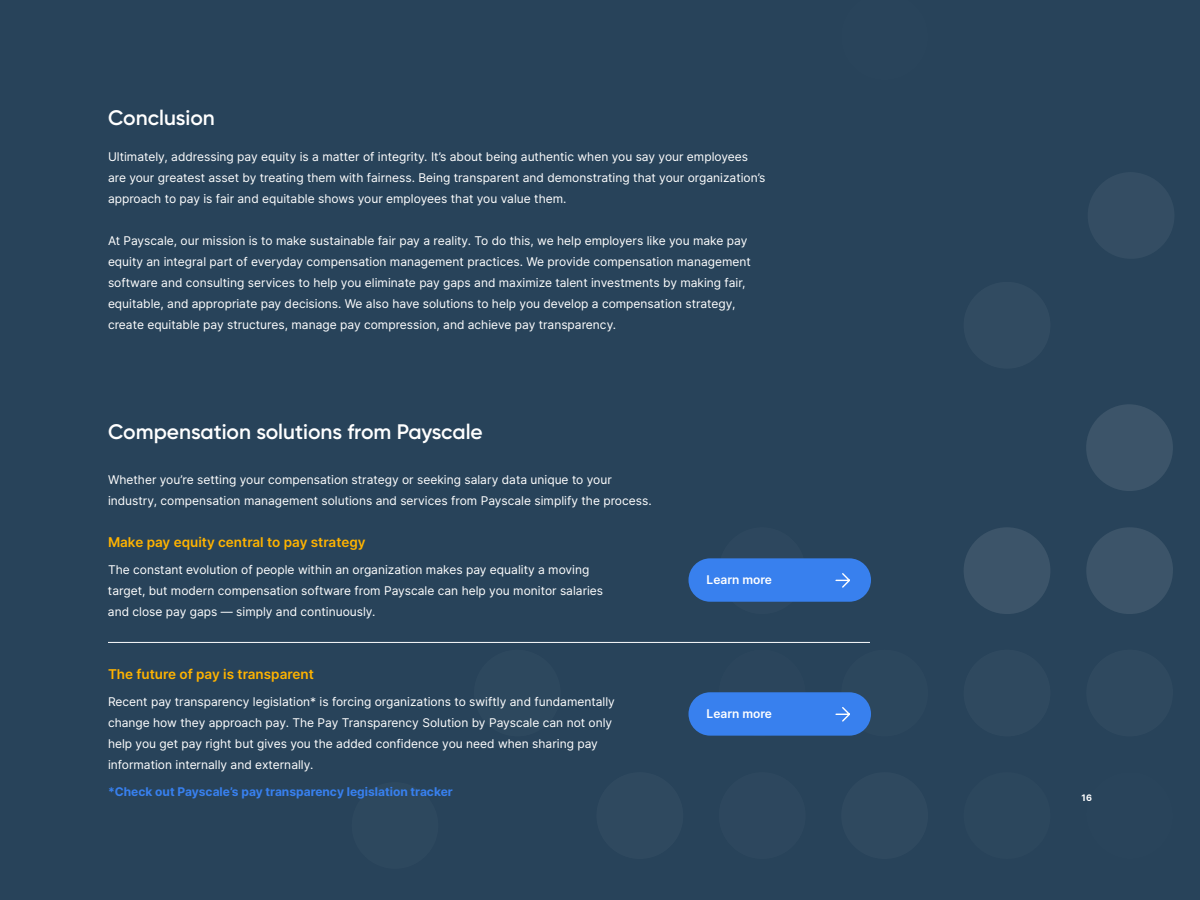
<style>
.page{position:relative;width:1200px;height:900px;background:#fff}
.page>*{position:absolute;margin:0;border:0;box-sizing:border-box;transform-origin:0 0}
.t1{font:600 21px "Gilroy";color:#fff}
.t2{font:600 13.5px "Inter";color:#ffb300}
.t3{font:12px/21px "Inter";color:#fff}
.t4{font:700 12px "Inter";color:#3880ee}
.t5{font:600 12px "Inter";color:#fff}
.t6{font:700 9px "Inter";color:#fff}
</style>
<div class="page">
<div style="left:1px;top:0;width:1199px;height:900px;background:#28435a"></div>
<div style="left:1088px;top:172px;width:87px;height:87px;background:#344d63;border-radius:50%"></div>
<div style="left:1086px;top:404px;width:87px;height:87px;background:#3c5469;border-radius:50%"></div>
<svg style="left:1086px;top:527px;width:87px;height:87px"></svg>
<div style="left:964px;top:527px;width:86px;height:87px;background:#3c5469;border-radius:50%"></div>
<div style="left:964px;top:282px;width:86px;height:87px;background:#314b61;border-radius:50%"></div>
<div style="left:964px;top:650px;width:86px;height:86px;background:#2f495f;border-radius:50%"></div>
<div style="left:841px;top:650px;width:87px;height:86px;background:#2c475d;border-radius:50%"></div>
<div style="left:964px;top:772px;width:86px;height:87px;background:#2c475d;border-radius:50%"></div>
<div style="left:841px;top:772px;width:87px;height:87px;background:#2f495f;border-radius:50%"></div>
<div style="left:719px;top:527px;width:87px;height:87px;background:#2d475e;border-radius:50%"></div>
<div style="left:719px;top:772px;width:87px;height:87px;background:#2d475e;border-radius:50%"></div>
<div style="left:596px;top:772px;width:87px;height:87px;background:#2f495f;border-radius:50%"></div>
<div style="left:474px;top:650px;width:87px;height:86px;background:#2d485e;border-radius:50%"></div>
<div style="left:352px;top:782px;width:86px;height:87px;background:#2d485e;border-radius:50%"></div>
<div style="left:689px;top:558px;width:182px;height:44px;background:#3880ee;border-radius:22px"></div>
<svg style="left:835px;top:573px;width:15px;height:15px"></svg>
<div style="left:689px;top:692px;width:182px;height:44px;background:#3880ee;border-radius:22px"></div>
<svg style="left:835px;top:707px;width:15px;height:15px"></svg>
<hr style="left:108px;top:642px;width:762px;height:1px;background:#fff">
<h1 class="t1" style="left:108px;top:104px;width:108px">Conclusion</h1>
<p class="t3" style="left:108px;top:146px;width:659px">Ultimately, addressing pay equity is a matter of integrity. It’s about being authentic when you say your employees are your greatest asset by treating them with fairness. Being transparent and demonstrating that your organization’s approach to pay is fair and equitable shows your employees that you value them.</p>
<p class="t3" style="left:108px;top:230px;width:644px">At Payscale, our mission is to make sustainable fair pay a reality. To do this, we help employers like you make pay equity an integral part of everyday compensation management practices. We provide compensation management software and consulting services to help you eliminate pay gaps and maximize talent investments by making fair, equitable, and appropriate pay decisions. We also have solutions to help you develop a compensation strategy, create equitable pay structures, manage pay compression, and achieve pay transparency.</p>
<h1 class="t1" style="left:108px;top:419px;width:376px">Compensation solutions from Payscale</h1>
<p class="t3" style="left:108px;top:469px;width:545px">Whether you’re setting your compensation strategy or seeking salary data unique to your industry, compensation management solutions and services from Payscale simplify the process.</p>
<p class="t2" style="left:108px;top:532px;width:259px">Make pay equity central to pay strategy</p>
<p class="t3" style="left:108px;top:559px;width:497px">The constant evolution of people within an organization makes pay equality a moving target, but modern compensation software from Payscale can help you monitor salaries and close pay gaps — simply and continuously.</p>
<p class="t2" style="left:108px;top:664px;width:207px">The future of pay is transparent</p>
<p class="t3" style="left:108px;top:691px;width:508px">Recent pay transparency legislation* is forcing organizations to swiftly and fundamentally change how they approach pay. The Pay Transparency Solution by Payscale can not only help you get pay right but gives you the added confidence you need when sharing pay information internally and externally.</p>
<p class="t4" style="left:108px;top:783px;width:346px">*Check out Payscale’s pay transparency legislation tracker</p>
<p class="t5" style="left:707px;top:570px;width:67px">Learn more</p>
<p class="t5" style="left:707px;top:704px;width:67px">Learn more</p>
<p class="t6" style="left:1082px;top:791px;width:12px">16</p>
</div>
